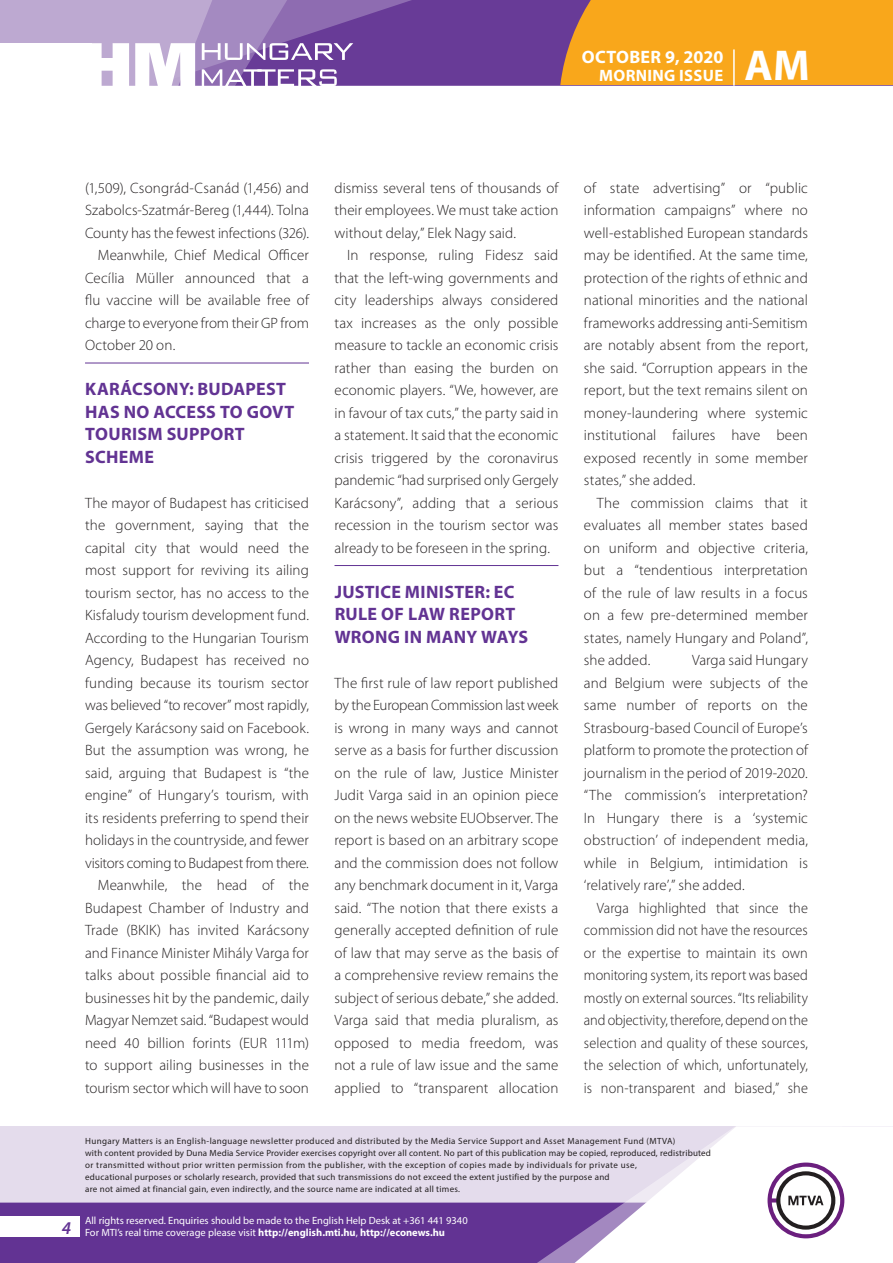
<style>
.page{position:relative;width:893px;height:1263px;background:#fff}
.page>*{position:absolute;margin:0;border:0;box-sizing:border-box;transform-origin:0 0}
.t1{font:700 43.35px "Myriad Pro";color:#fff}
._01_cimsor{font:700 18px/22.5px "Myriad Pro";letter-spacing:.015em;color:#623393}
.t2{font:700 18px "Myriad Pro";letter-spacing:.02em;color:#fff}
.t3{font:italic 600 18px "Myriad Pro";color:#623393}
.t4{font:700 16.5px "Myriad Pro";letter-spacing:.02em;color:#fff}
._03_kenyer_szöveg-2{font:300 15px/22.5px "Myriad Pro";letter-spacing:.005em;color:#231f20;text-align:justify}
._03_kenyer_szöveg-1{font:300 15px/22.5px "Myriad Pro";letter-spacing:.005em;color:#231f20;text-align:justify}
._03_kenyer_szöveg-2-2{font:300 15px/22.5px "Myriad Pro";letter-spacing:.005em;color:#231f20;text-align:justify;scale:.95 1}
.t5{font:10.5px/12px "Myriad Pro";color:#fff}
.t6{font:9px/12px "Myriad Pro";letter-spacing:.03em;color:#231f20}
.s1{font-weight:700}
</style>
<div class="page">
<div style="left:0;top:1126px;width:893px;height:137px;background:#e4dcec"></div>
<div style="left:0;top:1202px;width:506px;height:61px;background:#623393"></div>
<svg style="left:506px;top:1202px;width:69px;height:61px;background:#6b3e99"></svg>
<svg style="left:575px;top:1126px;width:318px;height:137px"></svg>
<div style="left:0;top:1216px;width:79px;height:20px;background:#fff"></div>
<div style="left:0;top:0;width:893px;height:85px;background:#683b97"></div>
<div style="left:560px;top:0;width:333px;height:85px;background:#f9a71b"></div>
<hr style="left:733px;top:49px;width:2px;height:37px;background:#fff">
<svg style="left:0;top:0;width:479px;height:86px"></svg>
<hr style="left:85px;top:363px;width:224px;height:1px;background:#623393">
<hr style="left:334px;top:565px;width:224px;height:1px;background:#623393">
<p class="t2" style="left:582px;top:45px;width:143px">OCTOBER 9, 2020</p>
<p class="t4" style="left:599px;top:65px;width:125px">MORNING ISSUE</p>
<h1 class="t1" style="left:745px;top:37px;width:67px">AM</h1>
<p class="_03_kenyer_szöveg-2" style="left:85px;top:176px;width:225px">(1,509), Csongrád-Csanád (1,456) and Szabolcs-Szatmár-Bereg (1,444). Tolna County has the fewest infections (326).</p>
<p class="_03_kenyer_szöveg-2" style="left:85px;top:244px;width:225px;text-indent:13px">Meanwhile, Chief Medical Officer Cecília Müller announced that a flu vaccine will be available free of charge to everyone from their GP from October 20 on.</p>
<p class="_01_cimsor" style="left:85px;top:377px;width:211px">KARÁCSONY: BUDAPEST<br>HAS NO ACCESS TO GOVT<br>TOURISM SUPPORT<br>SCHEME</p>
<p class="_03_kenyer_szöveg-1" style="left:85px;top:491px;width:225px">The mayor of Budapest has criticised the government, saying that the capital city that would need the most support for reviving its ailing tourism sector, has no access to the Kisfaludy tourism development fund.<br>According to the Hungarian Tourism Agency, Budapest has received no funding because its tourism sector was believed “to recover” most rapidly, Gergely Karácsony said on Facebook.<br>But the assumption was wrong, he said, arguing that Budapest is “the engine” of Hungary’s tourism, with its residents preferring to spend their holidays in the countryside, and fewer visitors coming to Budapest from there.</p>
<p class="_03_kenyer_szöveg-2" style="left:85px;top:874px;width:225px;text-indent:13px">Meanwhile, the head of the Budapest Chamber of Industry and Trade (BKIK) has invited Karácsony and Finance Minister Mihály Varga for talks about possible financial aid to businesses hit by the pandemic, daily Magyar Nemzet said. “Budapest would need 40 billion forints (EUR 111m) to support ailing businesses in the tourism sector which will have to soon</p>
<p class="_03_kenyer_szöveg-2" style="left:334px;top:176px;width:225px">dismiss several tens of thousands of their employees. We must take action without delay,” Elek Nagy said.</p>
<p class="_03_kenyer_szöveg-2" style="left:334px;top:244px;width:225px;text-indent:13px">In response, ruling Fidesz said that the left-wing governments and city leaderships always considered tax increases as the only possible measure to tackle an economic crisis rather than easing the burden on economic players. “We, however, are in favour of tax cuts,” the party said in a statement. It said that the economic crisis triggered by the coronavirus pandemic “had surprised only Gergely Karácsony”, adding that a serious recession in the tourism sector was already to be foreseen in the spring.</p>
<p class="_01_cimsor" style="left:335px;top:580px;width:195px">JUSTICE MINISTER: EC<br>RULE OF LAW REPORT<br>WRONG IN MANY WAYS</p>
<p class="_03_kenyer_szöveg-1" style="left:334px;top:671px;width:225px">The first rule of law report published by the European Commission last week is wrong in many ways and cannot serve as a basis for further discussion on the rule of law, Justice Minister Judit Varga said in an opinion piece on the news website EUObserver. The report is based on an arbitrary scope and the commission does not follow any benchmark document in it, Varga said. “The notion that there exists a generally accepted definition of rule of law that may serve as the basis of a comprehensive review remains the subject of serious debate,” she added.<br>Varga said that media pluralism, as opposed to media freedom, was not a rule of law issue and the same applied to “transparent allocation</p>
<p class="_03_kenyer_szöveg-1" style="left:584px;top:176px;width:225px">of state advertising” or “public information campaigns” where no well-established European standards may be identified. At the same time, protection of the rights of ethnic and national minorities and the national frameworks addressing anti-Semitism are notably absent from the report, she said. “Corruption appears in the report, but the text remains silent on money-laundering where systemic institutional failures have been exposed recently in some member states,” she added.</p>
<p class="_03_kenyer_szöveg-2" style="left:584px;top:491px;width:225px;text-indent:13px">The commission claims that it evaluates all member states based on uniform and objective criteria, but a “tendentious interpretation of the rule of law results in a focus on a few pre-determined member states, namely Hungary and Poland”, she added.</p>
<p class="_03_kenyer_szöveg-2" style="left:584px;top:649px;width:225px;text-indent:108px">Varga said Hungary and Belgium were subjects of the same number of reports on the Strasbourg-based Council of Europe’s platform to promote the protection of journalism in the period of 2019-2020. “The commission’s interpretation?<br>In Hungary there is a ‘systemic obstruction’ of independent media, while in Belgium, intimidation is ‘relatively rare’,” she added.</p>
<p class="_03_kenyer_szöveg-2-2" style="left:584px;top:896px;width:237px;text-indent:13px">Varga highlighted that since the commission did not have the resources or the expertise to maintain its own monitoring system, its report was based mostly on external sources. “Its reliability and objectivity, therefore, depend on the selection and quality of these sources, the selection of which, unfortunately, is non-transparent and biased,” she</p>
<p class="t3" style="left:62px;top:1217px;width:11px">4</p>
<p class="t6" style="left:85px;top:1134px;width:627px">Hungary Matters is an English-language newsletter produced and distributed by the Media Service Support and Asset Management Fund (MTVA)<br>with content provided by Duna Media Service Provider exercises copyright over all content. No part of this publication may be copied, reproduced, redistributed or transmitted without prior written permission from the publisher, with the exception of copies made by individuals for private use,<br>educational purposes or scholarly research, provided that such transmissions do not exceed the extent justified by the purpose and<br>are not aimed at financial gain, even indirectly, and the source name are indicated at all times.</p>
<p class="t5" style="left:85px;top:1214px;width:384px">All rights reserved. Enquiries should be made to the English Help Desk at +361 441 9340<br>For MTI’s real time coverage please visit <span class="s1">http://english.mti.hu</span>, <span class="s1">http://econews.hu</span></p>
</div>
